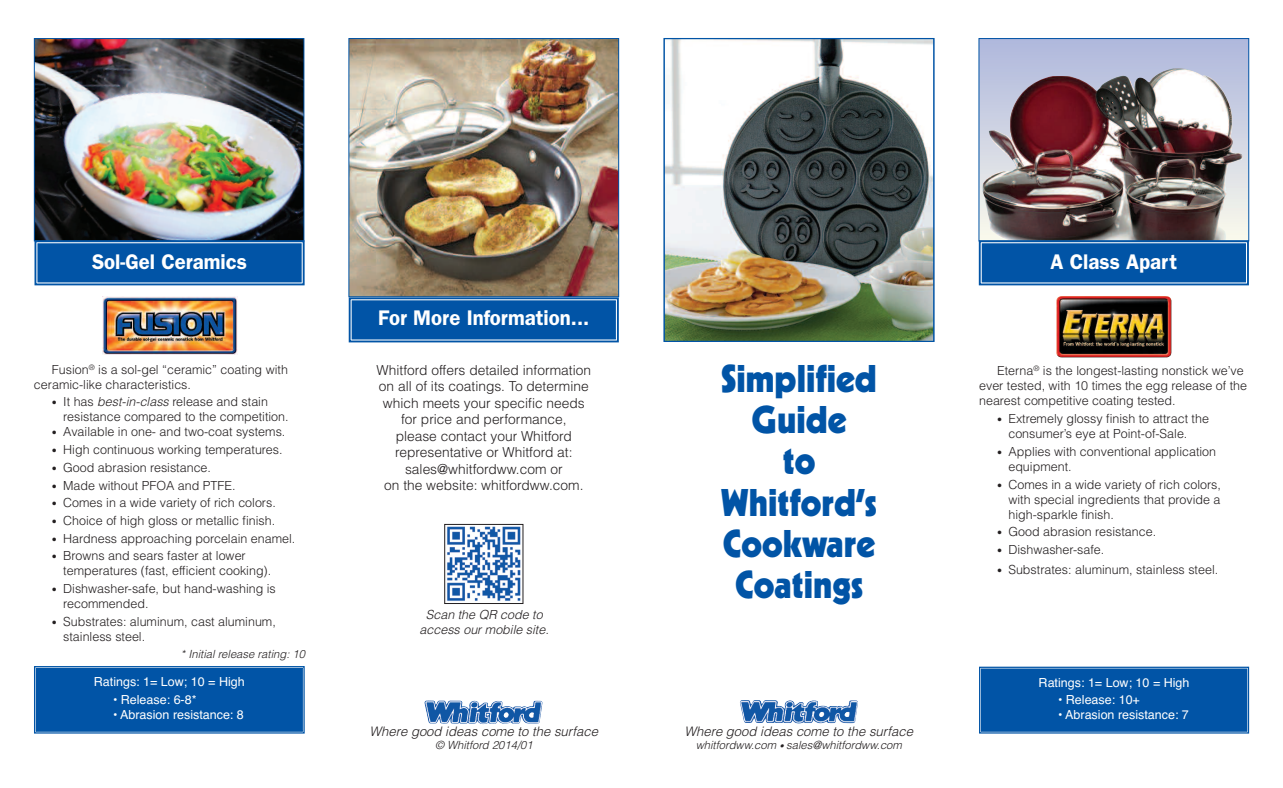
<style>
.page{position:relative;width:1283px;height:788px;background:#fff}
.page>*{position:absolute;margin:0;border:0;box-sizing:border-box;transform-origin:0 0}
.t1{font:900 37.5px/41.2px "Kabel";color:#0154a6;text-align:center;scale:.96 1}
.t2{font:600 21.25px "Franklin Gothic";color:#fff;scale:.96 1}
.t3{font:300 13.75px/16.5px "Helvetica";color:#231f20;text-align:center}
.t4{font:italic 300 13.12px "Helvetica";color:#231f20}
.t5{font:300 12.5px/15px "Helvetica";color:#231f20}
.t6{font:12.5px "Helvetica";color:#fff}
.t7{font:italic 300 12.5px/15px "Helvetica";color:#231f20;text-align:center}
.t8{font:italic 300 11.25px "Helvetica";color:#231f20}
.s1{font-size:10px}
.s2{font-style:italic}
.s3{font-size:8.75px}
</style>
<div class="page">
<img style="left:36px;top:40px;width:266px;height:199px">
<div style="left:34px;top:38px;width:270px;height:203px;border:1px solid #0154a6"></div>
<div style="left:979px;top:39px;width:269px;height:202px;background:linear-gradient(to bottom,#adb6dc,#f9f9ec)"></div>
<img style="left:982px;top:68px;width:260px;height:171px">
<div style="left:978px;top:38px;width:270px;height:203px;border:1px solid #0154a6"></div>
<img style="left:102px;top:296px;width:135px;height:58px">
<img style="left:1056px;top:296px;width:115px;height:61px">
<img style="left:666px;top:41px;width:265px;height:298px">
<img style="left:740px;top:700px;width:118px;height:23px">
<img style="left:424px;top:700px;width:118px;height:24px">
<img style="left:351px;top:40px;width:266px;height:255px">
<div style="left:349px;top:38px;width:270px;height:259px;border:1px solid #0154a6"></div>
<img style="left:447px;top:526px;width:74px;height:75px">
<div style="left:444px;top:524px;width:79px;height:79px;border:1px solid #231f20"></div>
<div style="left:36px;top:668px;width:266px;height:63px;background:#0154a6"></div>
<div style="left:34px;top:666px;width:271px;height:67px;border:1px solid #0154a6"></div>
<div style="left:981px;top:669px;width:265px;height:62px;background:#0154a6"></div>
<div style="left:979px;top:666px;width:270px;height:67px;border:1px solid #0154a6"></div>
<div style="left:981px;top:668px;width:266px;height:63px;border:1px solid #0154a6"></div>
<div style="left:38px;top:244px;width:263px;height:37px;background:#0154a6"></div>
<div style="left:35px;top:240px;width:270px;height:45px;border:2px solid #0154a6"></div>
<div style="left:38px;top:243px;width:263px;height:39px;border:1px solid #0154a6"></div>
<div style="left:352px;top:301px;width:263px;height:37px;background:#0154a6"></div>
<div style="left:349px;top:297px;width:270px;height:45px;border:2px solid #0154a6"></div>
<div style="left:352px;top:300px;width:263px;height:39px;border:1px solid #0154a6"></div>
<div style="left:982px;top:244px;width:263px;height:37px;background:#0154a6"></div>
<div style="left:978px;top:240px;width:270px;height:45px;border:2px solid #0154a6"></div>
<div style="left:982px;top:243px;width:263px;height:39px;border:1px solid #0154a6"></div>
<h2 class="t2" style="left:92px;top:249px;width:163px">Sol-Gel Ceramics</h2>
<p class="t5" style="left:34px;top:361px;width:255px;text-indent:18px">Fusion<sup>®</sup> is a sol-gel “ceramic” coating with ceramic-like characteristics.</p>
<p class="t5" style="left:63px;top:394px;width:227px;text-indent:-11px"><span class="s1">•</span> It has <span class="s2">best-in-class</span> release and stain resistance compared to the competition.</p>
<p class="t5" style="left:52px;top:424px;width:235px"><span class="s1">•</span> Available in one- and two-coat systems.</p>
<p class="t5" style="left:52px;top:441px;width:232px"><span class="s1">•</span> High continuous working temperatures.</p>
<p class="t5" style="left:52px;top:459px;width:160px"><span class="s1">•</span> Good abrasion resistance.</p>
<p class="t5" style="left:52px;top:477px;width:185px"><span class="s1">•</span> Made without PFOA and PTFE.</p>
<p class="t5" style="left:52px;top:494px;width:225px"><span class="s1">•</span> Comes in a wide variety of rich colors.</p>
<p class="t5" style="left:52px;top:512px;width:225px"><span class="s1">•</span> Choice of high gloss or metallic finish.</p>
<p class="t5" style="left:52px;top:530px;width:245px"><span class="s1">•</span> Hardness approaching porcelain enamel.</p>
<p class="t5" style="left:63px;top:548px;width:209px;text-indent:-11px"><span class="s1">•</span> Browns and sears faster at lower temperatures (fast, efficient cooking).</p>
<p class="t5" style="left:63px;top:580px;width:214px;text-indent:-11px"><span class="s1">•</span> Dishwasher-safe, but hand-washing is recommended.</p>
<p class="t5" style="left:63px;top:613px;width:214px;text-indent:-11px"><span class="s1">•</span> Substrates: aluminum, cast aluminum, stainless steel.</p>
<p class="t8" style="left:181px;top:645px;width:126px">* Initial release rating: 10</p>
<p class="t6" style="left:94px;top:674px;width:152px">Ratings: 1= Low; 10 = High</p>
<p class="t6" style="left:113px;top:692px;width:85px">• Release: 6-8*</p>
<p class="t6" style="left:113px;top:707px;width:132px">• Abrasion resistance: 8</p>
<h2 class="t2" style="left:378px;top:305px;width:221px">For More Information...</h2>
<h2 class="t2" style="left:1050px;top:249px;width:133px">A Class Apart</h2>
<h1 class="t1" style="left:721px;top:360px;width:163px">Simplified<br>Guide<br>to<br>Whitford’s<br>Cookware<br>Coatings</h1>
<p class="t3" style="left:376px;top:361px;width:216px">Whitford offers detailed information on all of its coatings. To determine which meets your specific needs for price and performance,<br>please contact your Whitford representative or Whitford at: sales@whitfordww.com or<br>on the website: whitfordww.com.</p>
<p class="t5" style="left:979px;top:363px;width:269px;text-indent:18px">Eterna<sup>®</sup> is the longest-lasting nonstick we’ve ever tested, with 10 times the egg release of the nearest competitive coating tested.</p>
<p class="t5" style="left:1008px;top:410px;width:202px;text-indent:-11px"><span class="s1">•</span> Extremely glossy finish to attract the consumer’s eye at Point-of-Sale.</p>
<p class="t5" style="left:1008px;top:443px;width:209px;text-indent:-11px"><span class="s1">•</span> Applies with conventional application equipment.</p>
<p class="t5" style="left:1008px;top:476px;width:214px;text-align:justify;text-indent:-11px"><span class="s1">•</span> Comes in a wide variety of rich colors, with special ingredients that provide a high-sparkle finish.</p>
<p class="t5" style="left:997px;top:524px;width:161px"><span class="s1">•</span> Good abrasion resistance.</p>
<p class="t5" style="left:997px;top:541px;width:109px"><span class="s1">•</span> Dishwasher-safe.</p>
<p class="t5" style="left:997px;top:561px;width:223px"><span class="s1">•</span> Substrates: aluminum, stainless steel.</p>
<p class="t7" style="left:419px;top:606px;width:131px">Scan the QR code to access our mobile site.</p>
<p class="t4" style="left:370px;top:721px;width:230px">Where good ideas come to the surface</p>
<p class="t8" style="left:435px;top:736px;width:99px">© Whitford 2014/01</p>
<p class="t4" style="left:684px;top:721px;width:230px">Where good ideas come to the surface</p>
<p class="t8" style="left:695px;top:736px;width:208px">whitfordww.com <span class="s3">•</span> sales@whitfordww.com</p>
<p class="t6" style="left:1038px;top:675px;width:152px">Ratings: 1= Low; 10 = High</p>
<p class="t6" style="left:1058px;top:692px;width:83px">• Release: 10+</p>
<p class="t6" style="left:1058px;top:707px;width:132px">• Abrasion resistance: 7</p>
</div>
